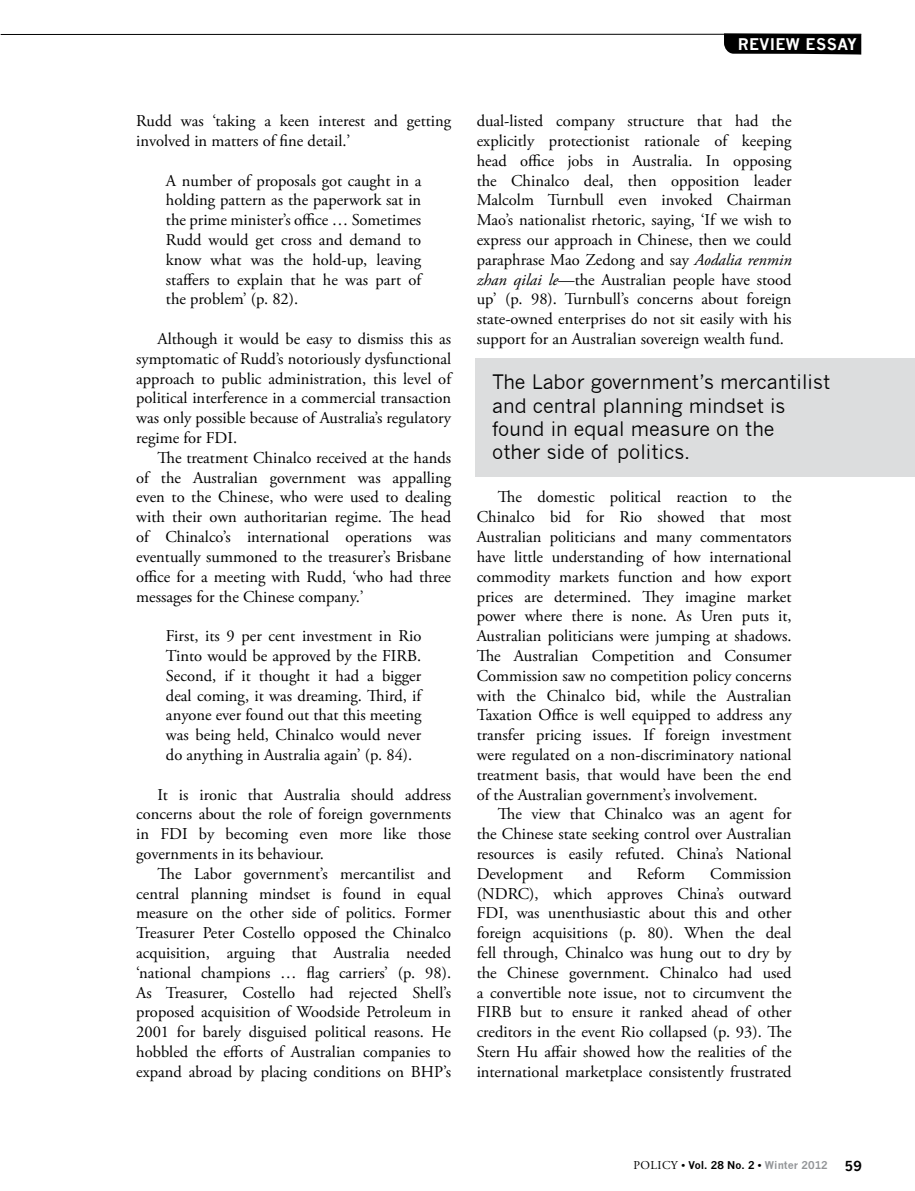
<style>
.page{position:relative;width:915px;height:1191px;background:#fff}
.page>*{position:absolute;margin:0;border:0;box-sizing:border-box;transform-origin:0 0}
.t1{font:19.5px/23.4px "News Gothic";color:#000}
.t2{font:16.5px/19.8px "Adobe Garamond Pro";color:#000;text-align:justify}
.t3{font:700 15.75px "News Gothic";letter-spacing:.025em;color:#fff}
.t4{font:700 13.5px "News Gothic";color:#000}
.t5{font:700 10.5px "News Gothic";color:#000}
.s1{font-style:italic}
.s2{font-family:"Adobe Garamond Pro";font-weight:400;font-size:12px}
.s3{color:#939598}
</style>
<div class="page">
<hr style="left:1px;top:34px;width:859px;height:1px;background:#000">
<svg style="left:723px;top:33px;width:138px;height:22px;background:#161616"></svg>
<div style="left:475px;top:358px;width:439px;height:118px;background:#dcddde"></div>
<p class="t3" style="left:737px;top:35px;width:121px">REVIEW ESSAY</p>
<p class="t2" style="left:136px;top:112px;width:316px">Rudd was ‘taking a keen interest and getting involved in matters of fine detail.’</p>
<p class="t2" style="left:166px;top:171px;width:257px">A number of proposals got caught in a holding pattern as the paperwork sat in the prime minister’s office … Sometimes Rudd would get cross and demand to know what was the hold-up, leaving staffers to explain that he was part of the problem’ (p. 82).</p>
<p class="t2" style="left:136px;top:329px;width:317px;text-indent:21px">Although it would be easy to dismiss this as symptomatic of Rudd’s notoriously dysfunctional approach to public administration, this level of political interference in a commercial transaction was only possible because of Australia’s regulatory regime for FDI.</p>
<p class="t2" style="left:136px;top:448px;width:316px;text-indent:21px">The treatment Chinalco received at the hands of the Australian government was appalling even to the Chinese, who were used to dealing with their own authoritarian regime. The head of Chinalco’s international operations was eventually summoned to the treasurer’s Brisbane office for a meeting with Rudd, ‘who had three messages for the Chinese company.’</p>
<p class="t2" style="left:166px;top:626px;width:257px">First, its 9 per cent investment in Rio Tinto would be approved by the FIRB.<br>Second, if it thought it had a bigger deal coming, it was dreaming. Third, if anyone ever found out that this meeting was being held, Chinalco would never do anything in Australia again’ (p. 84).</p>
<p class="t2" style="left:136px;top:785px;width:316px;text-indent:21px">It is ironic that Australia should address concerns about the role of foreign governments in FDI by becoming even more like those governments in its behaviour.</p>
<p class="t2" style="left:136px;top:864px;width:316px;text-indent:21px">The Labor government’s mercantilist and central planning mindset is found in equal measure on the other side of politics. Former Treasurer Peter Costello opposed the Chinalco acquisition, arguing that Australia needed ‘national champions … flag carriers’ (p. 98).<br>As Treasurer, Costello had rejected Shell’s proposed acquisition of Woodside Petroleum in 2001 for barely disguised political reasons. He hobbled the efforts of Australian companies to expand abroad by placing conditions on BHP’s</p>
<p class="t2" style="left:476px;top:112px;width:316px">dual-listed company structure that had the explicitly protectionist rationale of keeping head office jobs in Australia. In opposing the Chinalco deal, then opposition leader Malcolm Turnbull even invoked Chairman Mao’s nationalist rhetoric, saying, ‘If we wish to express our approach in Chinese, then we could paraphrase Mao Zedong and say <span class="s1">Aodalia renmin zhan qilai le</span>—the Australian people have stood up’ (p. 98). Turnbull’s concerns about foreign state-owned enterprises do not sit easily with his support for an Australian sovereign wealth fund.</p>
<p class="t1" style="left:492px;top:370px;width:339px">The Labor government’s mercantilist and central planning mindset is found in equal measure on the<br>other side of politics.</p>
<p class="t2" style="left:476px;top:488px;width:316px;text-indent:21px">The domestic political reaction to the Chinalco bid for Rio showed that most Australian politicians and many commentators have little understanding of how international commodity markets function and how export prices are determined. They imagine market power where there is none. As Uren puts it, Australian politicians were jumping at shadows.<br>The Australian Competition and Consumer Commission saw no competition policy concerns with the Chinalco bid, while the Australian Taxation Office is well equipped to address any transfer pricing issues. If foreign investment were regulated on a non-discriminatory national treatment basis, that would have been the end of the Australian government’s involvement.</p>
<p class="t2" style="left:476px;top:805px;width:316px;text-indent:21px">The view that Chinalco was an agent for the Chinese state seeking control over Australian resources is easily refuted. China’s National Development</p>
<p class="t2" style="left:588px;top:864px;width:25px">and</p>
<p class="t2" style="left:636px;top:864px;width:50px">Reform</p>
<p class="t2" style="left:476px;top:864px;width:316px;text-indent:233px">Commission (NDRC), which approves China’s outward FDI, was unenthusiastic about this and other foreign acquisitions (p. 80). When the deal fell through, Chinalco was hung out to dry by the Chinese government. Chinalco had used a convertible note issue, not to circumvent the FIRB but to ensure it ranked ahead of other creditors in the event Rio collapsed (p. 93). The Stern Hu affair showed how the realities of the international marketplace consistently frustrated</p>
<p class="t5" style="left:633px;top:1159px;width:196px"><span class="s2">Policy</span> • Vol. 28 No. 2 • <span class="s3">Winter 2012</span></p>
<p class="t4" style="left:844px;top:1157px;width:18px">59</p>
</div>
